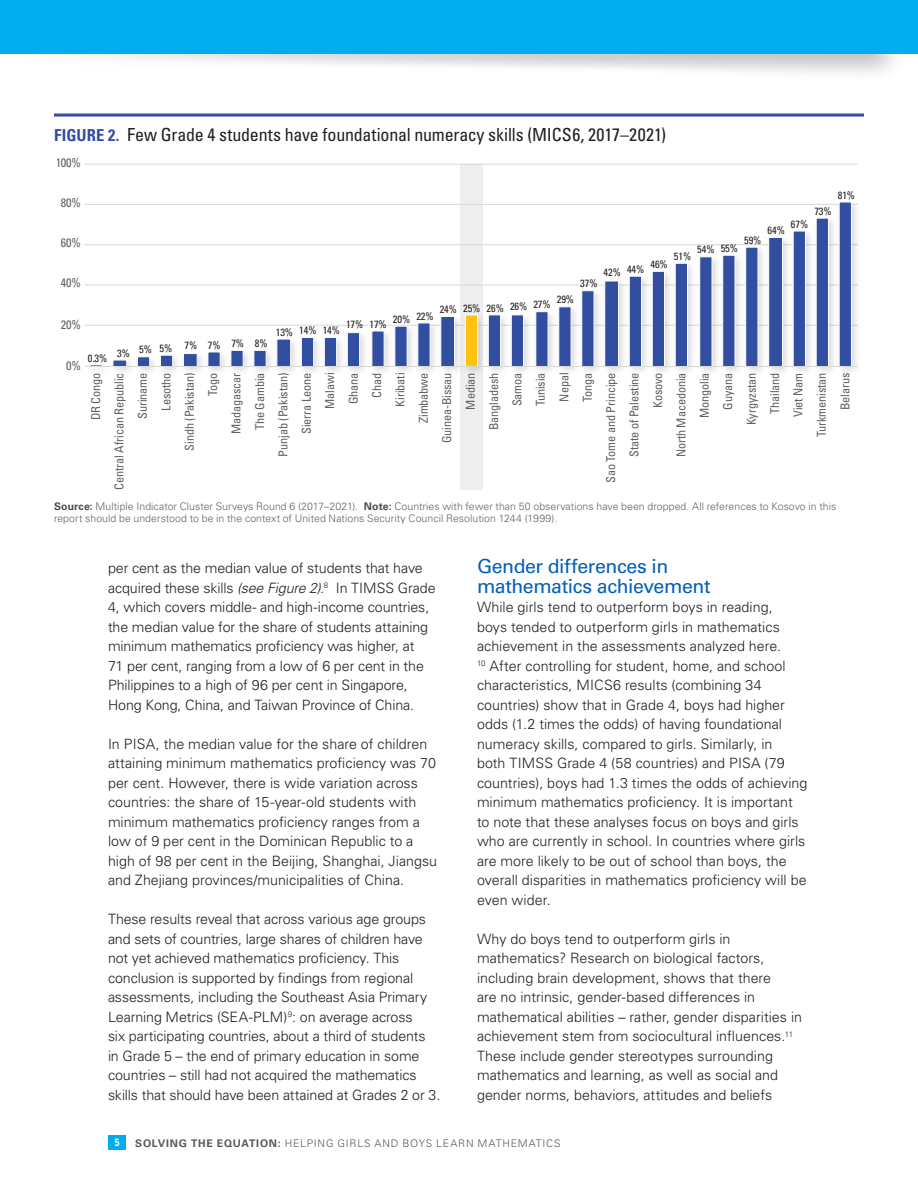
<style>
.page{position:relative;width:918px;height:1188px;background:#fff}
.page>*{position:absolute;margin:0;border:0;box-sizing:border-box;transform-origin:0 0}
.Subhead_NEW{font:19.5px/19.5px "Univers LT Pro 55 Roman";letter-spacing:-.02em;color:#005fb9}
.Figure_Head{font:condensed 18px "Univers LT Std";letter-spacing:-.01em;color:#231f20}
.Text_9_5_13{font:300 14.25px/19.5px "Univers LT Pro 45";color:#231f20}
.t1{font:condensed 12.3px/23.4px "Univers LT Std";letter-spacing:-.01em;color:#606160;text-align:right}
.Source{font:300 10.5px/12px "Univers LT Pro 45";letter-spacing:.005em;color:#636366}
.t2{font:condensed 10.5px "Univers LT Std";letter-spacing:-.01em;color:#231f20}
.t3{font:300 10.5px "Univers LT Pro 45";letter-spacing:.075em;color:#57585a}
.t4{font:700 condensed 10.5px "Univers LT Std";color:#fff}
.s1{font-weight:700;font-size:16.5px;color:#324ea1}
.s2{font-family:"Univers LT Pro 65";font-weight:700;color:#4b4c4d}
.s3{font-style:italic}
.s4{font-family:"Univers LT Pro 65";font-weight:700}
</style>
<div class="page">
<div style="left:108px;top:1135px;width:18px;height:15px;background:#00aeef"></div>
<div style="left:461px;top:164px;width:22px;height:325px;background:#eeeeef"></div>
<hr style="left:85px;top:164px;width:773px;height:1px;background:#d9d9d8">
<svg style="left:89px;top:201px;width:763px;height:165px"></svg>
<hr style="left:85px;top:366px;width:773px;height:1px;background:#d9d9d8">
<hr style="left:54px;top:114px;width:810px;height:3px;background:#324ea1">
<div style="left:0;top:0;width:918px;height:54px;background:#00aeef"></div>
<p class="Figure_Head" style="left:54px;top:123px;width:614px"><span class="s1">FIGURE 2.</span> Few Grade 4 students have foundational numeracy skills (MICS6, 2017–2021)</p>
<p class="t1" style="left:56px;top:150px;width:27px">100%</p>
<p class="t1" style="left:61px;top:191px;width:22px">80%</p>
<p class="t1" style="left:61px;top:231px;width:22px">60%</p>
<p class="t1" style="left:61px;top:271px;width:22px">40%</p>
<p class="t1" style="left:61px;top:313px;width:22px">20%</p>
<p class="t2" style="left:88px;top:351px;width:21px">0.3%</p>
<p class="t1" style="left:66px;top:353px;width:16px">0%</p>
<p class="t2" style="left:117px;top:338px;width:152px">3% 5% 5% 7% 7% 7% 8%</p>
<p class="t2" style="left:838px;top:188px;width:19px">81%</p>
<p class="t2" style="left:814px;top:204px;width:19px">73%</p>
<p class="t2" style="left:791px;top:217px;width:19px">67%</p>
<p class="t2" style="left:768px;top:224px;width:19px">64%</p>
<p class="t2" style="left:744px;top:233px;width:19px">59%</p>
<p class="t2" style="left:697px;top:242px;width:42px">54% 55%</p>
<p class="t2" style="left:674px;top:250px;width:19px">51%</p>
<p class="t2" style="left:650px;top:258px;width:19px">46%</p>
<p class="t2" style="left:604px;top:264px;width:42px">42% 44%</p>
<p class="t2" style="left:580px;top:277px;width:19px">37%</p>
<p class="t2" style="left:557px;top:293px;width:19px">29%</p>
<p class="t2" style="left:440px;top:301px;width:112px">24% 25% 26% 26% 27%</p>
<p class="t2" style="left:393px;top:311px;width:42px">20% 22%</p>
<p class="t2" style="left:346px;top:317px;width:42px">17% 17%</p>
<p class="t2" style="left:276px;top:324px;width:66px">13% 14% 14%</p>
<p class="t1" style="left:84px;top:490px;width:119px;rotate:-90deg">DR Congo<br>Central African Republic<br>Suriname<br>Lesotho<br>Sindh (Pakistan)<br>Togo<br>Madagascar<br>The Gambia<br>Punjab (Pakistan)<br>Sierra Leone<br>Malawi<br>Ghana<br>Chad<br>Kiribati<br>Zimbabwe<br>Guinea-Bissau<br>Median<br>Bangladesh<br>Samoa<br>Tunisia<br>Nepal<br>Tonga<br>Sao Tome and Principe<br>State of Palestine<br>Kosovo<br>North Macedonia<br>Mongolia<br>Guyana<br>Kyrgyzstan<br>Thailand<br>Viet Nam<br>Turkmenistan<br>Belarus</p>
<p class="Source" style="left:54px;top:500px;width:784px"><span class="s2">Source:</span> Multiple Indicator Cluster Surveys Round 6 (2017–2021). <span class="s2">Note:</span> Countries with fewer than 50 observations have been dropped. All references to Kosovo in this report should be understood to be in the context of United Nations Security Council Resolution 1244 (1999).</p>
<p class="Text_9_5_13" style="left:108px;top:558px;width:329px">per cent as the median value of students that have acquired these skills <span class="s3">(see Figure 2).</span><sup>8</sup> In TIMSS Grade 4, which covers middle- and high-income countries, the median value for the share of students attaining minimum mathematics proficiency was higher, at<br>71 per cent, ranging from a low of 6 per cent in the Philippines to a high of 96 per cent in Singapore, Hong Kong, China, and Taiwan Province of China.</p>
<p class="Text_9_5_13" style="left:108px;top:734px;width:331px">In PISA, the median value for the share of children attaining minimum mathematics proficiency was 70 per cent. However, there is wide variation across countries: the share of 15-year-old students with minimum mathematics proficiency ranges from a low of 9 per cent in the Dominican Republic to a high of 98 per cent in the Beijing, Shanghai, Jiangsu and Zhejiang provinces/municipalities of China.</p>
<p class="Text_9_5_13" style="left:108px;top:909px;width:334px">These results reveal that across various age groups and sets of countries, large shares of children have not yet achieved mathematics proficiency. This conclusion is supported by findings from regional assessments, including the Southeast Asia Primary Learning Metrics (SEA-PLM)<sup>9</sup>: on average across<br>six participating countries, about a third of students<br>in Grade 5 – the end of primary education in some countries – still had not acquired the mathematics skills that should have been attained at Grades 2 or 3.</p>
<p class="Subhead_NEW" style="left:477px;top:556px;width:235px">Gender differences in mathematics achievement</p>
<p class="Text_9_5_13" style="left:477px;top:597px;width:332px">While girls tend to outperform boys in reading,<br>boys tended to outperform girls in mathematics achievement in the assessments analyzed here.<br><sup>10</sup> After controlling for student, home, and school characteristics, MICS6 results (combining 34 countries) show that in Grade 4, boys had higher odds (1.2 times the odds) of having foundational numeracy skills, compared to girls. Similarly, in<br>both TIMSS Grade 4 (58 countries) and PISA (79 countries), boys had 1.3 times the odds of achieving minimum mathematics proficiency. It is important to note that these analyses focus on boys and girls who are currently in school. In countries where girls are more likely to be out of school than boys, the overall disparities in mathematics proficiency will be even wider.</p>
<p class="Text_9_5_13" style="left:477px;top:929px;width:327px">Why do boys tend to outperform girls in mathematics? Research on biological factors, including brain development, shows that there<br>are no intrinsic, gender-based differences in mathematical abilities – rather, gender disparities in achievement stem from sociocultural influences.<sup>11<br></sup>These include gender stereotypes surrounding mathematics and learning, as well as social and gender norms, behaviors, attitudes and beliefs</p>
<p class="t4" style="left:115px;top:1136px;width:6px">5</p>
<p class="t3" style="left:135px;top:1137px;width:427px"><span class="s4">SOLVING THE EQUATION:</span> HELPING GIRLS AND BOYS LEARN MATHEMATICS</p>
</div>
